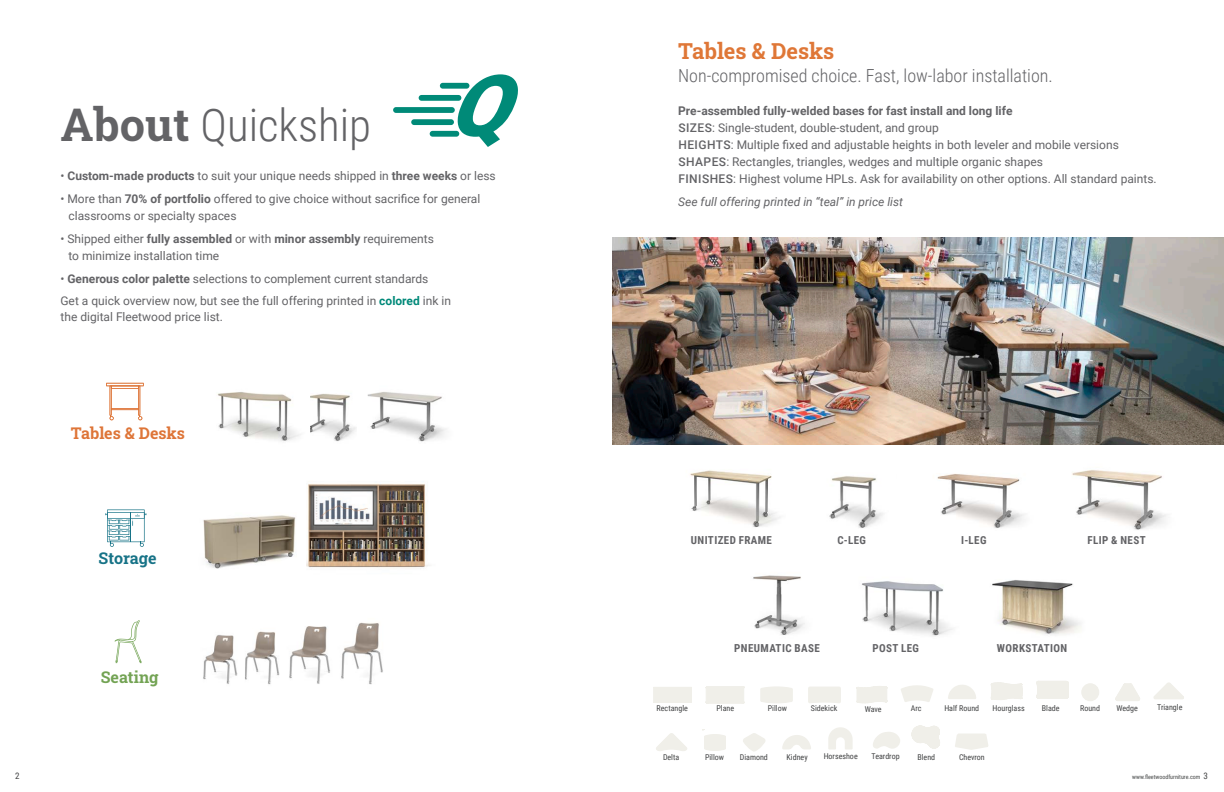
<style>
.page{position:relative;width:1224px;height:792px;background:#fff}
.page>*{position:absolute;margin:0;border:0;box-sizing:border-box;transform-origin:0 0}
.t1{font:300 45px "Roboto Condensed";color:#636366}
.t2{font:700 22px "Roboto Slab";color:#df7737}
.t3{font:300 18px "Roboto Condensed";color:#636366}
.t4{font:700 16.1px "Roboto Slab";color:#de7538}
.t5{font:700 16.1px "Roboto Slab";letter-spacing:-.005em;color:#177387}
.t6{font:700 16.1px "Roboto Slab";color:#73a354}
.t7{font:12px/17px "Roboto";color:#636366}
.t8{font:700 12px "Roboto";color:#636366}
.t9{font:italic 12px "Roboto";color:#636366}
.t10{font:700 11px "Roboto Condensed";letter-spacing:.035em;color:#636366}
.t11{font:9px "Roboto Condensed";color:#414243}
.t12{font:8px "Roboto Condensed";color:#414243}
.t13{font:6px "Roboto Condensed";color:#434545}
.s1{font-family:"Roboto Slab";font-weight:700}
.s2{font-weight:700}
.s3{font-weight:700;color:#008979}
.s4{font-weight:500}
.s5{font-size:9px;color:#414243}
</style>
<div class="page">
<svg style="left:106px;top:383px;width:38px;height:37px"></svg>
<img style="left:310px;top:393px;width:46px;height:48px">
<img style="left:367px;top:392px;width:79px;height:50px">
<img style="left:217px;top:392px;width:84px;height:49px">
<img style="left:203px;top:515px;width:93px;height:54px">
<img style="left:341px;top:622px;width:42px;height:63px">
<img style="left:289px;top:626px;width:41px;height:58px">
<img style="left:245px;top:631px;width:35px;height:54px">
<img style="left:203px;top:635px;width:35px;height:49px">
<div style="left:411px;top:119px;width:43px;height:6px;background:#008a78;border-radius:3px"></div>
<div style="left:393px;top:107px;width:62px;height:6px;background:#008a78;border-radius:3px"></div>
<div style="left:419px;top:95px;width:42px;height:6px;background:#008a78;border-radius:3px"></div>
<div style="left:440px;top:83px;width:29px;height:6px;background:#008a78;border-radius:3px"></div>
<div style="left:430px;top:131px;width:29px;height:6px;background:#008a78;border-radius:3px"></div>
<svg style="left:457px;top:74px;width:61px;height:73px"></svg>
<img style="left:306px;top:483px;width:124px;height:85px">
<svg style="left:115px;top:620px;width:27px;height:43px"></svg>
<svg style="left:105px;top:509px;width:42px;height:38px"></svg>
<img style="left:612px;top:238px;width:612px;height:207px">
<img style="left:690px;top:470px;width:90px;height:57px">
<img style="left:829px;top:476px;width:54px;height:52px">
<img style="left:937px;top:474px;width:87px;height:54px">
<img style="left:1072px;top:470px;width:94px;height:60px">
<img style="left:753px;top:575px;width:52px;height:60px">
<img style="left:861px;top:581px;width:92px;height:55px">
<img style="left:992px;top:580px;width:89px;height:55px">
<svg style="left:857px;top:686px;width:31px;height:18px"></svg>
<svg style="left:1036px;top:681px;width:33px;height:18px"></svg>
<svg style="left:991px;top:682px;width:32px;height:18px"></svg>
<div style="left:1082px;top:684px;width:17px;height:17px;background:#f0efe9;border-radius:50%"></div>
<div style="left:1081px;top:683px;width:18px;height:18px;border:1px solid #f0efe9;border-radius:50%"></div>
<svg style="left:1153px;top:682px;width:31px;height:17px"></svg>
<svg style="left:1115px;top:683px;width:25px;height:18px"></svg>
<svg style="left:656px;top:733px;width:31px;height:18px"></svg>
<svg style="left:808px;top:687px;width:33px;height:16px"></svg>
<div style="left:654px;top:687px;width:38px;height:16px;background:#f0efe9"></div>
<svg style="left:653px;top:687px;width:1px;height:15px"></svg>
<div style="left:706px;top:687px;width:38px;height:16px;background:#f0efe9"></div>
<hr style="left:708px;top:686px;width:34px;height:1px;background:#f0efe9">
<hr style="left:708px;top:703px;width:34px;height:1px;background:#f0efe9">
<svg style="left:760px;top:686px;width:33px;height:17px"></svg>
<svg style="left:901px;top:685px;width:32px;height:17px"></svg>
<svg style="left:955px;top:734px;width:33px;height:16px"></svg>
<svg style="left:948px;top:685px;width:28px;height:14px"></svg>
<svg style="left:828px;top:727px;width:25px;height:23px"></svg>
<svg style="left:782px;top:735px;width:29px;height:15px"></svg>
<svg style="left:743px;top:733px;width:23px;height:19px"></svg>
<svg style="left:873px;top:732px;width:27px;height:17px"></svg>
<svg style="left:704px;top:734px;width:22px;height:17px"></svg>
<svg style="left:912px;top:726px;width:28px;height:23px"></svg>
<p class="t1" style="left:60px;top:93px;width:312px"><span class="s1">About</span> Quickship</p>
<p class="t7" style="left:60px;top:167px;width:437px">• <span class="s2">Custom-made products</span> to suit your unique needs shipped in <span class="s2">three weeks</span> or less</p>
<p class="t7" style="left:68px;top:190px;width:413px;text-indent:-8px">• More than <span class="s2">70% of portfolio</span> offered to give choice without sacrifice for general classrooms or specialty spaces</p>
<p class="t7" style="left:68px;top:230px;width:367px;text-indent:-8px">• Shipped either <span class="s2">fully assembled</span> or with <span class="s2">minor assembly</span> requirements to minimize installation time</p>
<p class="t7" style="left:60px;top:270px;width:369px">• <span class="s2">Generous color palette</span> selections to complement current standards</p>
<p class="t7" style="left:60px;top:292px;width:392px;line-height:16px">Get a quick overview now, but see the full offering printed in <span class="s3">colored</span> ink in the digital Fleetwood price list.</p>
<p class="t4" style="left:71px;top:422px;width:116px">Tables &amp; Desks</p>
<p class="t5" style="left:99px;top:547px;width:60px">Storage</p>
<p class="t6" style="left:101px;top:666px;width:59px">Seating</p>
<p class="t2" style="left:678px;top:36px;width:158px">Tables &amp; Desks</p>
<p class="t3" style="left:678px;top:63px;width:376px">Non-compromised choice. Fast, low-labor installation.</p>
<p class="t8" style="left:678px;top:103px;width:336px">Pre-assembled fully-welded bases for fast install and long life</p>
<p class="t7" style="left:678px;top:119px;width:262px"><span class="s4">SIZES</span>: Single-student, double-student, and group</p>
<p class="t7" style="left:678px;top:136px;width:442px"><span class="s4">HEIGHTS</span>: Multiple fixed and adjustable heights in both leveler and mobile versions</p>
<p class="t7" style="left:678px;top:153px;width:366px"><span class="s4">SHAPES</span>: Rectangles, triangles, wedges and multiple organic shapes</p>
<p class="t7" style="left:678px;top:170px;width:480px"><span class="s4">FINISHES</span>: Highest volume HPLs. Ask for availability on other options. All standard paints.</p>
<p class="t9" style="left:678px;top:194px;width:226px">See full offering printed in “teal” in price list</p>
<p class="t10" style="left:691px;top:532px;width:83px">UNITIZED FRAME</p>
<p class="t10" style="left:837px;top:532px;width:30px">C-LEG</p>
<p class="t10" style="left:961px;top:532px;width:27px">I-LEG</p>
<p class="t10" style="left:1087px;top:532px;width:60px">FLIP &amp; NEST</p>
<p class="t10" style="left:734px;top:641px;width:87px">PNEUMATIC BASE</p>
<p class="t10" style="left:873px;top:641px;width:48px">POST LEG</p>
<p class="t10" style="left:997px;top:641px;width:72px">WORKSTATION</p>
<p class="t12" style="left:657px;top:703px;width:33px">Rectangle</p>
<p class="t12" style="left:716px;top:703px;width:19px">Plane</p>
<p class="t12" style="left:768px;top:703px;width:21px">Pillow</p>
<p class="t12" style="left:811px;top:703px;width:28px">Sidekick</p>
<p class="t12" style="left:993px;top:703px;width:34px">Hourglass</p>
<p class="t12" style="left:1042px;top:702px;width:19px">Blade</p>
<p class="t12" style="left:1080px;top:703px;width:21px">Round</p>
<p class="t12" style="left:1116px;top:703px;width:23px">Wedge</p>
<p class="t12" style="left:1157px;top:702px;width:27px">Triangle</p>
<p class="t12" style="left:944px;top:702px;width:36px">Half Round</p>
<p class="t12" style="left:911px;top:703px;width:12px">Arc</p>
<p class="t12" style="left:865px;top:703px;width:18px">Wave</p>
<p class="t12" style="left:663px;top:752px;width:18px">Delta</p>
<p class="t12" style="left:824px;top:751px;width:36px">Horseshoe</p>
<p class="t12" style="left:917px;top:751px;width:19px">Blend</p>
<p class="t12" style="left:959px;top:752px;width:27px">Chevron</p>
<p class="t12" style="left:740px;top:751px;width:30px">Diamond</p>
<p class="t12" style="left:872px;top:751px;width:29px">Teardrop</p>
<p class="t12" style="left:705px;top:752px;width:21px">Pillow</p>
<p class="t12" style="left:787px;top:751px;width:23px">Kidney</p>
<p class="t11" style="left:15px;top:770px;width:6px">2</p>
<p class="t13" style="left:1132px;top:773px;width:77px">www.fleetwoodfurniture.com <span class="s5">3</span></p>
</div>
